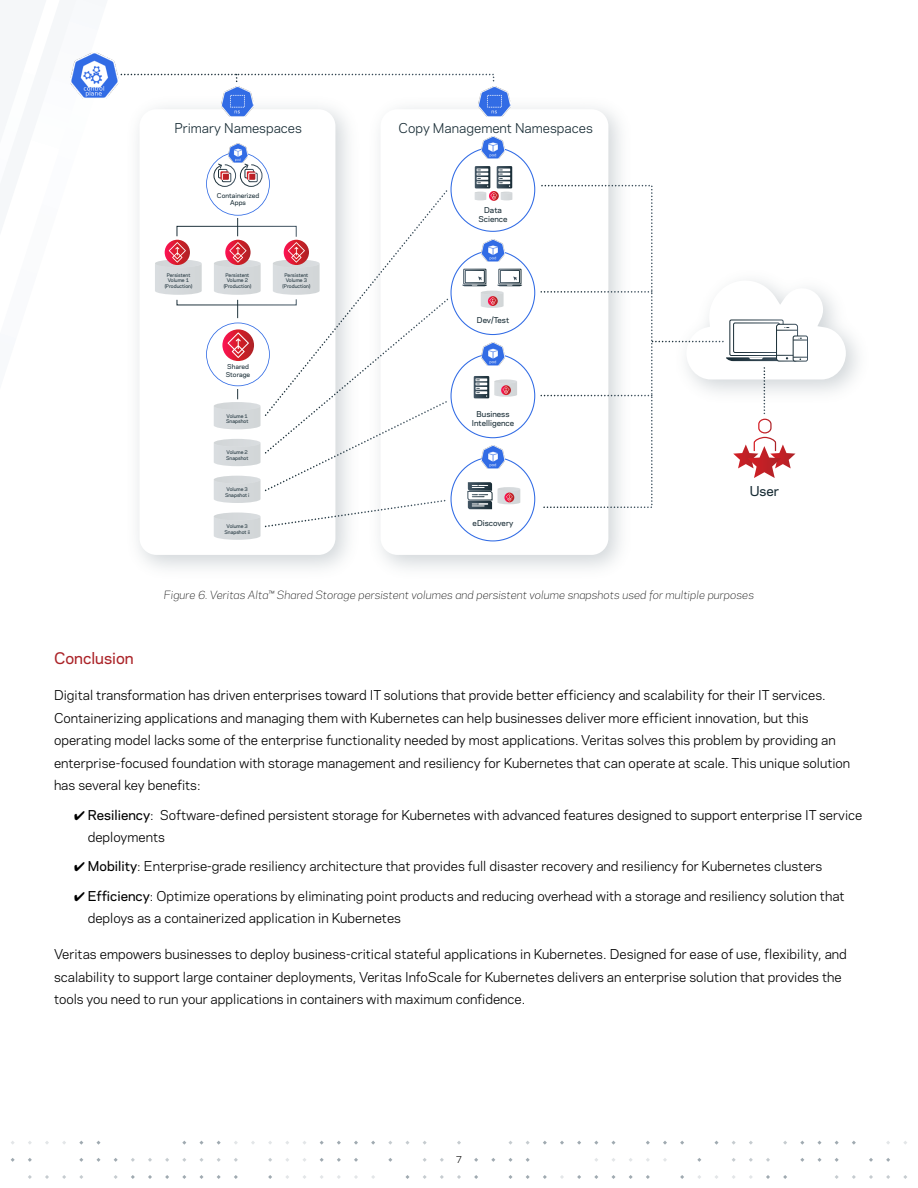
<style>
.page{position:relative;width:918px;height:1188px;background:#fff}
.page>*{position:absolute;margin:0;border:0;box-sizing:border-box;transform-origin:0 0}
.Paragraph_Title{font:500 15px "Polaris";color:#ab2328}
.Body_Copy{font:12.75px/22.5px "Polaris";color:#000}
.t1{font:12.75px "Polaris";color:#182c35}
.t2{font:500 12.75px "Polaris";color:#182c35}
.t3{font:italic 300 10.65px "Polaris";color:#000}
.t4{font:9px "Polaris";color:#000}
.t5{font:500 7.65px/9.1px "Polaris";color:#182c35;text-align:center}
.t6{font:500 6.3px/7.5px "Polaris";color:#182c35;text-align:center}
.t7{font:500 4.8px/5.7px "Polaris";color:#182c35;text-align:center}
.s1{font-weight:500}
</style>
<div class="page">
<svg style="left:783px;top:1175px;width:4px;height:4px"></svg>
<svg style="left:766px;top:1158px;width:4px;height:4px"></svg>
<svg style="left:766px;top:1175px;width:4px;height:4px"></svg>
<svg style="left:749px;top:1158px;width:4px;height:4px"></svg>
<svg style="left:714px;top:1141px;width:5px;height:4px"></svg>
<svg style="left:697px;top:1158px;width:4px;height:4px"></svg>
<svg style="left:680px;top:1141px;width:4px;height:4px"></svg>
<svg style="left:680px;top:1175px;width:4px;height:4px"></svg>
<svg style="left:663px;top:1141px;width:4px;height:4px"></svg>
<svg style="left:646px;top:1141px;width:4px;height:4px"></svg>
<svg style="left:646px;top:1175px;width:4px;height:4px"></svg>
<svg style="left:629px;top:1175px;width:4px;height:4px"></svg>
<svg style="left:611px;top:1141px;width:5px;height:4px"></svg>
<svg style="left:611px;top:1175px;width:5px;height:4px"></svg>
<svg style="left:594px;top:1175px;width:4px;height:4px"></svg>
<svg style="left:577px;top:1141px;width:4px;height:4px"></svg>
<svg style="left:577px;top:1175px;width:4px;height:4px"></svg>
<svg style="left:560px;top:1141px;width:4px;height:4px"></svg>
<svg style="left:560px;top:1175px;width:4px;height:4px"></svg>
<svg style="left:543px;top:1141px;width:4px;height:4px"></svg>
<svg style="left:543px;top:1175px;width:4px;height:4px"></svg>
<svg style="left:526px;top:1158px;width:4px;height:4px"></svg>
<svg style="left:526px;top:1175px;width:4px;height:4px"></svg>
<svg style="left:508px;top:1141px;width:5px;height:4px"></svg>
<svg style="left:508px;top:1158px;width:5px;height:4px"></svg>
<svg style="left:508px;top:1175px;width:5px;height:4px"></svg>
<svg style="left:491px;top:1158px;width:4px;height:4px"></svg>
<svg style="left:474px;top:1158px;width:4px;height:4px"></svg>
<svg style="left:474px;top:1175px;width:4px;height:4px"></svg>
<svg style="left:457px;top:1141px;width:4px;height:4px"></svg>
<svg style="left:457px;top:1175px;width:4px;height:4px"></svg>
<svg style="left:440px;top:1158px;width:4px;height:4px"></svg>
<svg style="left:440px;top:1175px;width:4px;height:4px"></svg>
<svg style="left:423px;top:1175px;width:4px;height:4px"></svg>
<svg style="left:405px;top:1141px;width:5px;height:4px"></svg>
<svg style="left:405px;top:1175px;width:5px;height:4px"></svg>
<svg style="left:388px;top:1158px;width:4px;height:4px"></svg>
<svg style="left:371px;top:1141px;width:4px;height:4px"></svg>
<svg style="left:354px;top:1141px;width:4px;height:4px"></svg>
<svg style="left:354px;top:1158px;width:4px;height:4px"></svg>
<svg style="left:354px;top:1175px;width:4px;height:4px"></svg>
<svg style="left:337px;top:1141px;width:4px;height:4px"></svg>
<svg style="left:337px;top:1158px;width:4px;height:4px"></svg>
<svg style="left:320px;top:1158px;width:4px;height:4px"></svg>
<svg style="left:268px;top:1158px;width:4px;height:4px"></svg>
<svg style="left:268px;top:1175px;width:4px;height:4px"></svg>
<svg style="left:234px;top:1158px;width:4px;height:4px"></svg>
<svg style="left:234px;top:1175px;width:4px;height:4px"></svg>
<svg style="left:217px;top:1175px;width:4px;height:4px"></svg>
<svg style="left:199px;top:1141px;width:5px;height:4px"></svg>
<svg style="left:199px;top:1158px;width:5px;height:4px"></svg>
<svg style="left:199px;top:1175px;width:5px;height:4px"></svg>
<svg style="left:182px;top:1175px;width:4px;height:4px"></svg>
<svg style="left:165px;top:1158px;width:4px;height:4px"></svg>
<svg style="left:165px;top:1175px;width:4px;height:4px"></svg>
<svg style="left:148px;top:1158px;width:4px;height:4px"></svg>
<svg style="left:148px;top:1175px;width:4px;height:4px"></svg>
<svg style="left:131px;top:1158px;width:4px;height:4px"></svg>
<svg style="left:131px;top:1175px;width:4px;height:4px"></svg>
<svg style="left:114px;top:1158px;width:4px;height:4px"></svg>
<svg style="left:114px;top:1175px;width:4px;height:4px"></svg>
<svg style="left:96px;top:1141px;width:5px;height:4px"></svg>
<svg style="left:96px;top:1158px;width:5px;height:4px"></svg>
<svg style="left:79px;top:1158px;width:4px;height:4px"></svg>
<svg style="left:79px;top:1175px;width:4px;height:4px"></svg>
<svg style="left:62px;top:1175px;width:4px;height:4px"></svg>
<svg style="left:45px;top:1175px;width:4px;height:4px"></svg>
<svg style="left:28px;top:1158px;width:4px;height:4px"></svg>
<svg style="left:28px;top:1175px;width:4px;height:4px"></svg>
<svg style="left:11px;top:1158px;width:4px;height:4px"></svg>
<svg style="left:903px;top:1175px;width:4px;height:4px"></svg>
<svg style="left:886px;top:1158px;width:4px;height:4px"></svg>
<svg style="left:886px;top:1175px;width:4px;height:4px"></svg>
<svg style="left:869px;top:1158px;width:4px;height:4px"></svg>
<svg style="left:869px;top:1175px;width:4px;height:4px"></svg>
<svg style="left:852px;top:1141px;width:4px;height:4px"></svg>
<svg style="left:852px;top:1175px;width:4px;height:4px"></svg>
<svg style="left:835px;top:1158px;width:4px;height:4px"></svg>
<svg style="left:835px;top:1175px;width:4px;height:4px"></svg>
<svg style="left:817px;top:1141px;width:5px;height:4px"></svg>
<svg style="left:817px;top:1158px;width:5px;height:4px"></svg>
<svg style="left:800px;top:1158px;width:4px;height:4px"></svg>
<img style="left:137px;top:100px;width:212px;height:469px">
<div style="left:140px;top:109px;width:195px;height:446px;background:#fff;border-radius:17px"></div>
<img style="left:379px;top:100px;width:242px;height:469px">
<div style="left:381px;top:109px;width:227px;height:446px;background:#fff;border-radius:17px"></div>
<img style="left:71px;top:52px;width:47px;height:46px">
<img style="left:222px;top:86px;width:31px;height:30px">
<img style="left:479px;top:86px;width:31px;height:30px">
<img style="left:230px;top:144px;width:16px;height:3px">
<img style="left:481px;top:136px;width:24px;height:11px">
<svg style="left:653px;top:277px;width:193px;height:201px"></svg>
<svg style="left:120px;top:73px;width:375px;height:9px"></svg>
<svg style="left:155px;top:147px;width:498px;height:394px"></svg>
<p class="t1" style="left:174px;top:118px;width:129px">Primary Namespaces</p>
<p class="t6" style="left:217px;top:191px;width:44px">Containerized<br>Apps</p>
<p class="t7" style="left:165px;top:272px;width:29px">Persistent<br>Volume 1 (Production)</p>
<p class="t7" style="left:224px;top:272px;width:29px">Persistent<br>Volume 2 (Production)</p>
<p class="t7" style="left:283px;top:272px;width:29px">Persistent<br>Volume 3 (Production)</p>
<p class="t6" style="left:226px;top:363px;width:26px;text-align:left">Shared<br>Storage</p>
<p class="t7" style="left:226px;top:413px;width:24px;text-align:left">Volume 1<br>Snapshot</p>
<p class="t7" style="left:226px;top:450px;width:24px;text-align:left">Volume 2<br>Snapshot</p>
<p class="t7" style="left:225px;top:486px;width:26px">Volume 3<br>Snapshot i</p>
<p class="t7" style="left:224px;top:523px;width:27px">Volume 3<br>Snapshot ii</p>
<p class="t1" style="left:399px;top:118px;width:196px">Copy Management Namespaces</p>
<p class="t5" style="left:478px;top:205px;width:31px">Data<br>Science</p>
<p class="t5" style="left:477px;top:315px;width:34px">Dev/Test</p>
<p class="t5" style="left:472px;top:409px;width:44px">Business<br>Intelligence</p>
<p class="t5" style="left:473px;top:518px;width:42px">eDiscovery</p>
<p class="t2" style="left:750px;top:481px;width:31px">User</p>
<p class="t3" style="left:164px;top:587px;width:592px">Figure 6. Veritas Alta™ Shared Storage persistent volumes and persistent volume snapshots used for multiple purposes</p>
<p class="Paragraph_Title" style="left:54px;top:647px;width:81px">Conclusion</p>
<p class="Body_Copy" style="left:54px;top:684px;width:798px">Digital transformation has driven enterprises toward IT solutions that provide better efficiency and scalability for their IT services.<br>Containerizing applications and managing them with Kubernetes can help businesses deliver more efficient innovation, but this operating model lacks some of the enterprise functionality needed by most applications. Veritas solves this problem by providing an enterprise-focused foundation with storage management and resiliency for Kubernetes that can operate at scale. This unique solution has several key benefits:</p>
<p class="Body_Copy" style="left:88px;top:803px;width:776px;text-indent:-14px">✔ <span class="s1">Resiliency</span>: Software-defined persistent storage for Kubernetes with advanced features designed to support enterprise IT service deployments</p>
<p class="Body_Copy" style="left:74px;top:855px;width:749px">✔ <span class="s1">Mobility</span>: Enterprise-grade resiliency architecture that provides full disaster recovery and resiliency for Kubernetes clusters</p>
<p class="Body_Copy" style="left:88px;top:884px;width:758px;text-indent:-14px">✔ <span class="s1">Efficiency</span>: Optimize operations by eliminating point products and reducing overhead with a storage and resiliency solution that deploys as a containerized application in Kubernetes</p>
<p class="Body_Copy" style="left:54px;top:942px;width:794px">Veritas empowers businesses to deploy business-critical stateful applications in Kubernetes. Designed for ease of use, flexibility, and scalability to support large container deployments, Veritas InfoScale for Kubernetes delivers an enterprise solution that provides the tools you need to run your applications in containers with maximum confidence.</p>
<p class="t4" style="left:456px;top:1153px;width:8px">7</p>
</div>
